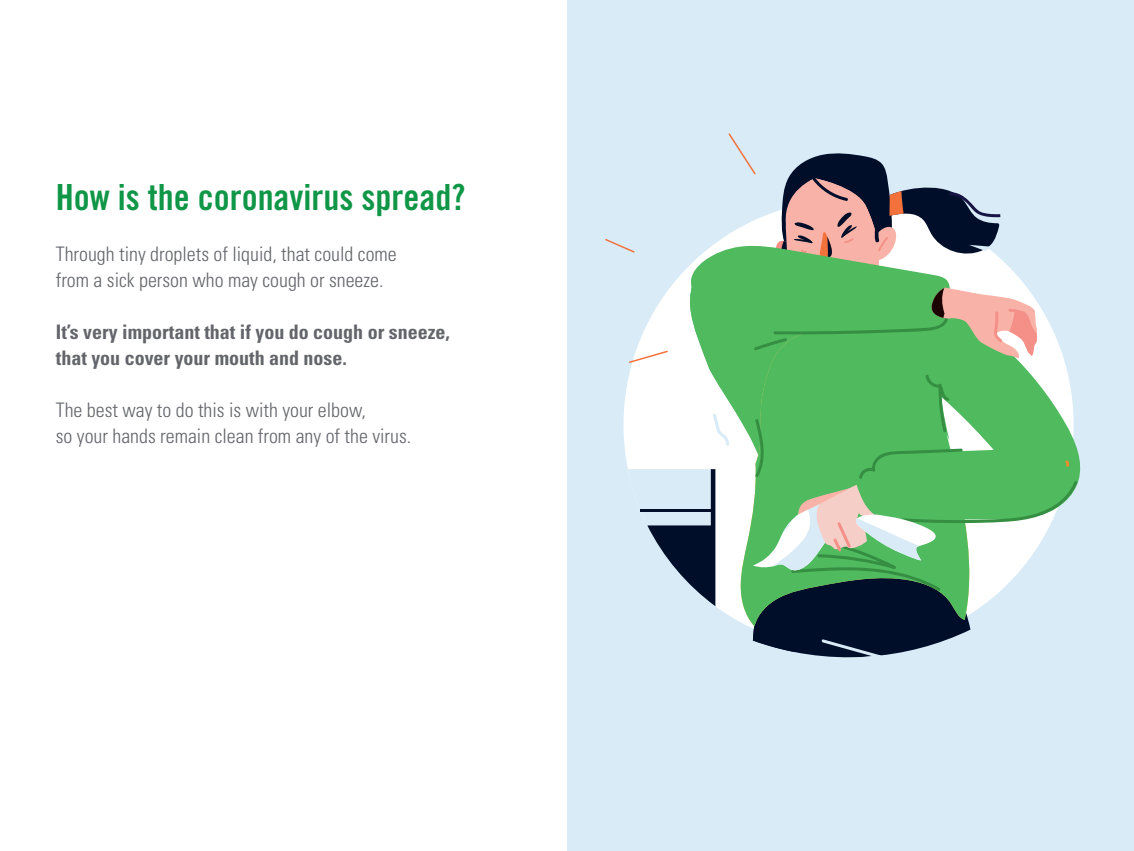
<style>
.page{position:relative;width:1134px;height:851px;background:#fff}
.page>*{position:absolute;margin:0;border:0;box-sizing:border-box;transform-origin:0 0}
.titulos{font:36px "Trade Gothic Bold Cond Twenty";color:#109647}
.text{font:300 condensed 20px/26px "Univers";color:#63656a}
.text-2{font:700 condensed 20px/26px "Univers";color:#63656a}
</style>
<div class="page">
<div style="left:567px;top:0;width:567px;height:850px;background:#d8ebf7"></div>
<svg style="left:605px;top:133px;width:473px;height:525px"></svg>
<p class="titulos" style="left:56px;top:176px;width:411px">How is the coronavirus spread?</p>
<p class="text" style="left:56px;top:240px;width:342px">Through tiny droplets of liquid, that could come from a sick person who may cough or sneeze.</p>
<p class="text-2" style="left:56px;top:318px;width:396px">It’s very important that if you do cough or sneeze, that you cover your mouth and nose.</p>
<p class="text" style="left:56px;top:396px;width:357px">The best way to do this is with your elbow,<br>so your hands remain clean from any of the virus.</p>
</div>
